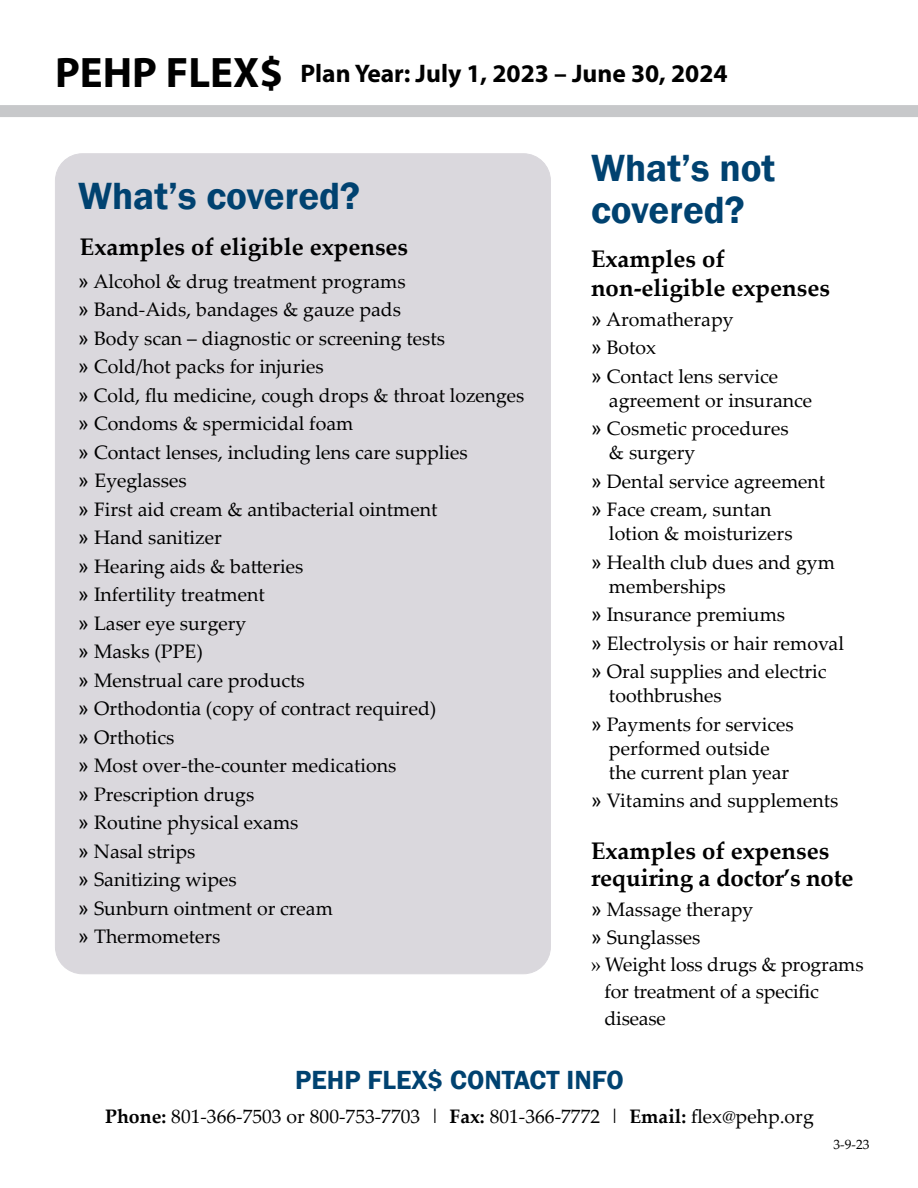
<style>
.page{position:relative;width:918px;height:1188px;background:#fff}
.page>*{position:absolute;margin:0;border:0;box-sizing:border-box;transform-origin:0 0}
.t1{font:600 39px/42px "Franklin Gothic";color:#004270}
.t2{font:600 27px "Franklin Gothic";color:#004270}
.t3{font:700 25.5px "Myriad Pro";color:#000}
.t4{font:700 24px/27px "Palatino Linotype";color:#000}
.t5{font:19.5px/28.5px "Palatino Linotype";color:#000}
.t6{font:13.5px "Palatino Linotype";color:#000}
.s1{font-size:42.75px}
.s2{font-family:"Arial"}
.s3{font-family:"Times New Roman"}
.s4{font-weight:700}
</style>
<div class="page">
<div style="left:0;top:105px;width:918px;height:12px;background:#c7c8ca"></div>
<div style="left:55px;top:154px;width:495px;height:820px;background:#dad8dd;border-radius:27px"></div>
<h3 class="t3" style="left:55px;top:57px;width:674px"><span class="s1">PEHP FLEX$</span> Plan Year: July 1, 2023 – June 30, 2024</h3>
<h1 class="t1" style="left:78px;top:176px;width:284px">What’s covered?</h1>
<p class="t4" style="left:80px;top:232px;width:330px">Examples of eligible expenses</p>
<p class="t5" style="left:78px;top:266px;width:447px"><span class="s2">»</span> Alcohol &amp; drug treatment programs<br><span class="s2">»</span> Band-Aids, bandages &amp; gauze pads<br><span class="s2">»</span> Body scan – diagnostic or screening tests<br><span class="s2">»</span> Cold/hot packs for injuries<br><span class="s2">»</span> Cold, flu medicine, cough drops &amp; throat lozenges <span class="s2">»</span> Condoms &amp; spermicidal foam<br><span class="s2">»</span> Contact lenses, including lens care supplies<br><span class="s2">»</span> Eyeglasses<br><span class="s2">»</span> First aid cream &amp; antibacterial ointment<br><span class="s2">»</span> Hand sanitizer<br><span class="s2">»</span> Hearing aids &amp; batteries<br><span class="s2">»</span> Infertility treatment<br><span class="s2">»</span> Laser eye surgery<br><span class="s2">»</span> Masks (PPE)<br><span class="s2">»</span> Menstrual care products<br><span class="s2">»</span> Orthodontia (copy of contract required)<br><span class="s2">»</span> Orthotics<br><span class="s2">»</span> Most over-the-counter medications<br><span class="s2">»</span> Prescription drugs<br><span class="s2">»</span> Routine physical exams<br><span class="s2">»</span> Nasal strips<br><span class="s2">»</span> Sanitizing wipes<br><span class="s2">»</span> Sunburn ointment or cream<br><span class="s2">»</span> Thermometers</p>
<h1 class="t1" style="left:591px;top:147px;width:186px">What’s not covered?</h1>
<p class="t4" style="left:591px;top:244px;width:241px;line-height:28.5px">Examples of non-eligible expenses</p>
<p class="t5" style="left:591px;top:304px;width:189px"><span class="s2">»</span> Aromatherapy<br><span class="s2">»</span> Botox<br><span class="s2">»</span> Contact lens service</p>
<p class="t5" style="left:591px;top:385px;width:223px;text-indent:18px">agreement or insurance <span class="s2">»</span> Cosmetic procedures</p>
<p class="t5" style="left:591px;top:438px;width:236px;text-indent:18px">&amp; surgery<br><span class="s2">»</span> Dental service agreement <span class="s2">»</span> Face cream, suntan</p>
<p class="t5" style="left:591px;top:519px;width:245px;text-indent:18px">lotion &amp; moisturizers<br><span class="s2">»</span> Health club dues and gym</p>
<p class="t5" style="left:591px;top:571px;width:255px;text-indent:18px">memberships<br><span class="s2">»</span> Insurance premiums<br><span class="s2">»</span> Electrolysis or hair removal <span class="s2">»</span> Oral supplies and electric</p>
<p class="t5" style="left:591px;top:681px;width:204px;text-indent:18px">toothbrushes<br><span class="s2">»</span> Payments for services</p>
<p class="t5" style="left:609px;top:736px;width:182px;line-height:24px">performed outside the current plan year</p>
<p class="t5" style="left:591px;top:786px;width:249px"><span class="s2">»</span> Vitamins and supplements</p>
<p class="t4" style="left:591px;top:837px;width:264px">Examples of expenses requiring a doctor’s note</p>
<p class="t5" style="left:591px;top:894px;width:164px"><span class="s2">»</span> Massage therapy</p>
<p class="t5" style="left:591px;top:923px;width:111px"><span class="s2">»</span> Sunglasses</p>
<p class="t5" style="left:591px;top:950px;width:274px"><span class="s3">»</span> Weight loss drugs &amp; programs</p>
<p class="t5" style="left:604px;top:977px;width:216px">for treatment of a specific</p>
<p class="t5" style="left:604px;top:1004px;width:63px">disease</p>
<h2 class="t2" style="left:295px;top:1063px;width:330px">PEHP FLEX$ CONTACT INFO</h2>
<p class="t5" style="left:105px;top:1102px;width:710px"><span class="s4">Phone:</span> 801-366-7503 or 800-753-7703 | <span class="s4">Fax:</span> 801-366-7772 | <span class="s4">Email:</span> flex@pehp.org</p>
<p class="t6" style="left:834px;top:1134px;width:37px">3-9-23</p>
</div>
